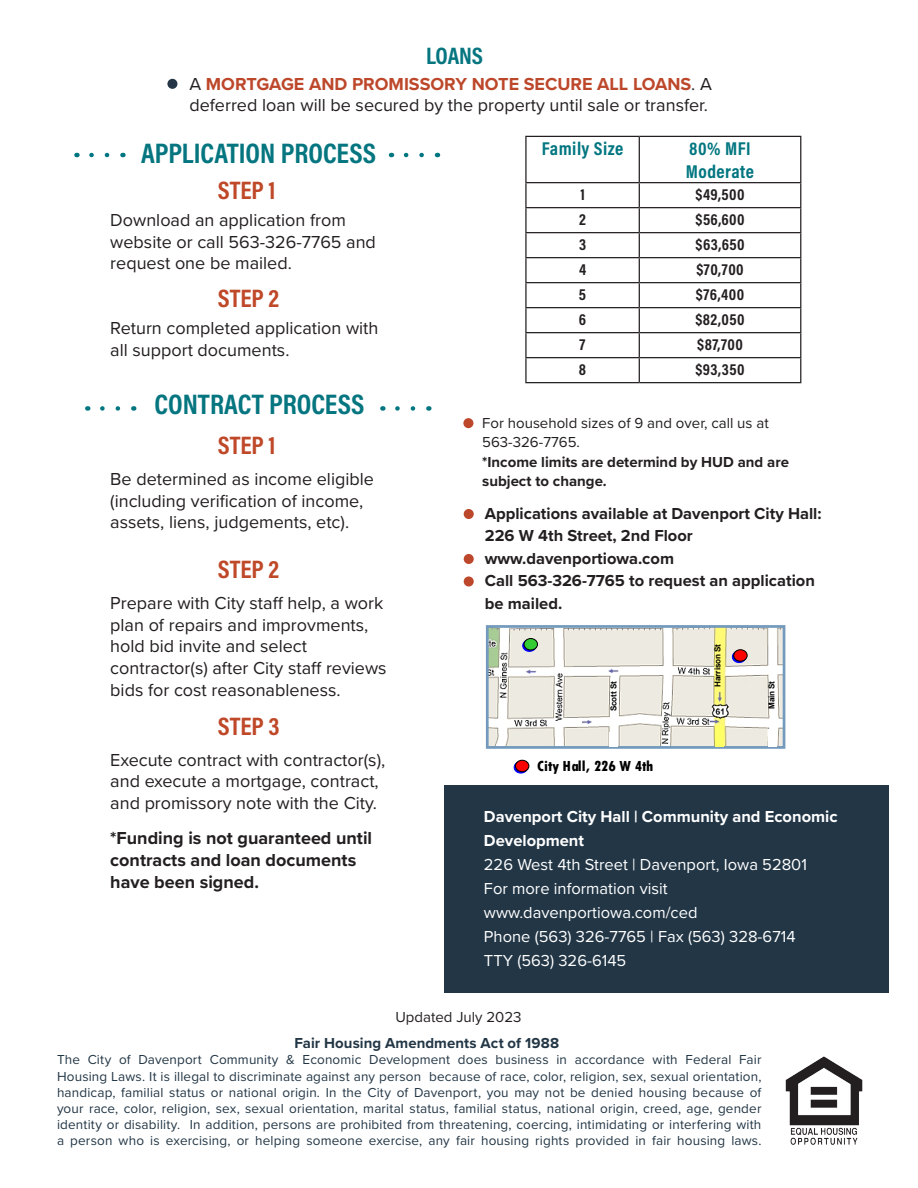
<style>
.page{position:relative;width:918px;height:1188px;background:#fff}
.page>*{position:absolute;margin:0;border:0;box-sizing:border-box;transform-origin:0 0}
.t1{font:700 28.5px "Acumin Pro Cond";color:#057580}
.t2{font:700 25.5px "Acumin Pro Cond";color:#bf4828}
.t3{font:700 24px "Acumin Pro Cond";letter-spacing:-.005em;color:#057580}
.Bottom_Column_Header{font:700 18.75px "Acumin Pro Cond";letter-spacing:.025em;color:#007680}
.t4{font:18px/21.6px "Proxima Nova";color:#231f20}
.t5{font:700 18px/21.6px "Proxima Nova";color:#231f20}
.Body_Text{font:16.5px "Proxima Nova";color:#fff}
.Body_Text-2{font:700 16.5px/22.5px "Proxima Nova";color:#231f20}
.Body_Text-3{font:700 16.5px/24px "Proxima Nova";color:#fff}
.Bottom_Column_Header-2{font:700 16.2px "Acumin Pro Cond";letter-spacing:.025em;color:#231f20}
.t6{font:800 condensed 15.3px "Tw Cen";letter-spacing:-.02em;color:#000}
.Body_Text-4{font:15px "Proxima Nova";color:#231f20}
.Body_Text-5{font:700 15px/19.5px "Proxima Nova";color:#231f20}
.Page_Section_Header{font:700 15px "Proxima Nova";letter-spacing:.005em;color:#223645}
.Page_Section_Header-2{font:13.5px/16.2px "Proxima Nova";letter-spacing:.01em;color:#223645;text-align:justify}
.t7{font:700 8.1px "Arial";letter-spacing:-.04em;color:#000}
.s1{font-weight:700;color:#bd472a}
</style>
<div class="page">
<img style="left:785px;top:1056px;width:78px;height:89px">
<div style="left:444px;top:785px;width:445px;height:207px;background:#223646"></div>
<div style="left:463px;top:418px;width:10px;height:10px;background:#bd472a;border-radius:50%"></div>
<div style="left:167px;top:79px;width:10px;height:10px;background:#253746;border-radius:50%"></div>
<svg style="left:403px;top:153px;width:19px;height:4px"></svg>
<svg style="left:395px;top:406px;width:18px;height:5px"></svg>
<svg style="left:89px;top:153px;width:18px;height:4px"></svg>
<svg style="left:100px;top:406px;width:18px;height:5px"></svg>
<img style="left:490px;top:629px;width:291px;height:116px">
<div style="left:486px;top:625px;width:299px;height:124px;border:3px solid #739abc"></div>
<div style="left:610px;top:732px;width:8px;height:15px;background:#fff"></div>
<div style="left:769px;top:729px;width:8px;height:18px;background:#fff"></div>
<div style="left:716px;top:726px;width:8px;height:21px;background:#ff6"></div>
<svg style="left:732px;top:651px;width:14px;height:12px"></svg>
<div style="left:734px;top:650px;width:13px;height:11px;background:#f00;border-radius:50%"></div>
<div style="left:733px;top:649px;width:15px;height:13px;border:1px solid #000;border-radius:50%"></div>
<svg style="left:522px;top:639px;width:15px;height:13px"></svg>
<div style="left:524px;top:639px;width:13px;height:11px;background:#3c3;border-radius:50%"></div>
<div style="left:524px;top:638px;width:14px;height:13px;border:1px solid #000;border-radius:50%"></div>
<svg style="left:514px;top:761px;width:14px;height:13px"></svg>
<div style="left:515px;top:760px;width:14px;height:12px;background:#f00;border-radius:50%"></div>
<div style="left:515px;top:760px;width:14px;height:12px;border:1px solid #000;border-radius:50%"></div>
<div style="left:464px;top:509px;width:10px;height:10px;background:#bd472a;border-radius:50%"></div>
<div style="left:464px;top:554px;width:10px;height:10px;background:#bd472a;border-radius:50%"></div>
<div style="left:464px;top:576px;width:10px;height:11px;background:#bd472a;border-radius:50%"></div>
<hr style="left:525px;top:136px;width:114px;height:1px;background:#231f20">
<hr style="left:525px;top:137px;width:2px;height:45px;background:#231f20">
<hr style="left:639px;top:136px;width:162px;height:1px;background:#231f20">
<hr style="left:639px;top:137px;width:1px;height:45px;background:#231f20">
<hr style="left:800px;top:137px;width:1px;height:45px;background:#231f20">
<hr style="left:525px;top:182px;width:114px;height:1px;background:#231f20">
<hr style="left:525px;top:183px;width:2px;height:24px;background:#231f20">
<hr style="left:639px;top:182px;width:162px;height:1px;background:#231f20">
<hr style="left:525px;top:207px;width:114px;height:1px;background:#231f20">
<hr style="left:525px;top:208px;width:2px;height:24px;background:#231f20">
<hr style="left:639px;top:207px;width:162px;height:1px;background:#231f20">
<hr style="left:525px;top:232px;width:114px;height:1px;background:#231f20">
<hr style="left:525px;top:233px;width:2px;height:24px;background:#231f20">
<hr style="left:639px;top:232px;width:162px;height:1px;background:#231f20">
<hr style="left:525px;top:257px;width:114px;height:1px;background:#231f20">
<hr style="left:525px;top:258px;width:2px;height:24px;background:#231f20">
<hr style="left:639px;top:257px;width:162px;height:1px;background:#231f20">
<hr style="left:525px;top:282px;width:114px;height:1px;background:#231f20">
<hr style="left:525px;top:283px;width:2px;height:24px;background:#231f20">
<hr style="left:639px;top:282px;width:162px;height:1px;background:#231f20">
<hr style="left:525px;top:307px;width:114px;height:1px;background:#231f20">
<hr style="left:525px;top:308px;width:2px;height:24px;background:#231f20">
<hr style="left:639px;top:307px;width:162px;height:1px;background:#231f20">
<hr style="left:525px;top:332px;width:114px;height:1px;background:#231f20">
<hr style="left:525px;top:333px;width:2px;height:24px;background:#231f20">
<hr style="left:639px;top:332px;width:162px;height:1px;background:#231f20">
<hr style="left:525px;top:357px;width:114px;height:1px;background:#231f20">
<hr style="left:525px;top:358px;width:2px;height:24px;background:#231f20">
<hr style="left:639px;top:357px;width:162px;height:1px;background:#231f20">
<svg style="left:639px;top:183px;width:1px;height:199px"></svg>
<svg style="left:800px;top:183px;width:1px;height:199px"></svg>
<hr style="left:525px;top:382px;width:114px;height:1px;background:#231f20">
<hr style="left:639px;top:382px;width:162px;height:1px;background:#231f20">
<p class="t3" style="left:426px;top:40px;width:59px">LOANS</p>
<p class="t4" style="left:189px;top:72px;width:524px">A <span class="s1">MORTGAGE AND PROMISSORY NOTE SECURE ALL LOANS</span>. A deferred loan will be secured by the property until sale or transfer.</p>
<p class="t1" style="left:141px;top:134px;width:237px">APPLICATION PROCESS</p>
<p class="t2" style="left:218px;top:173px;width:59px">STEP 1</p>
<p class="t4" style="left:110px;top:209px;width:267px">Download an application from website or call 563-326-7765 and request one be mailed.</p>
<p class="t2" style="left:218px;top:281px;width:63px">STEP 2</p>
<p class="t4" style="left:110px;top:317px;width:270px">Return completed application with all support documents.</p>
<p class="t1" style="left:154px;top:386px;width:212px">CONTRACT PROCESS</p>
<p class="t2" style="left:218px;top:428px;width:59px">STEP 1</p>
<p class="t4" style="left:110px;top:467px;width:265px">Be determined as income eligible (including verification of income, assets, liens, judgements, etc).</p>
<p class="t2" style="left:218px;top:553px;width:63px">STEP 2</p>
<p class="t4" style="left:110px;top:592px;width:278px">Prepare with City staff help, a work plan of repairs and improvments, hold bid invite and select contractor(s) after City staff reviews bids for cost reasonableness.</p>
<p class="t2" style="left:218px;top:709px;width:63px">STEP 3</p>
<p class="t4" style="left:110px;top:748px;width:277px">Execute contract with contractor(s), and execute a mortgage, contract, and promissory note with the City.</p>
<p class="t5" style="left:110px;top:827px;width:263px">*Funding is not guaranteed until contracts and loan documents have been signed.</p>
<p class="Bottom_Column_Header" style="left:542px;top:136px;width:83px">Family Size</p>
<p class="Bottom_Column_Header" style="left:689px;top:136px;width:63px">80% MFI</p>
<p class="Bottom_Column_Header" style="left:686px;top:159px;width:70px">Moderate</p>
<p class="Bottom_Column_Header-2" style="left:580px;top:183px;width:6px">1</p>
<p class="Bottom_Column_Header-2" style="left:695px;top:183px;width:51px">$49,500</p>
<p class="Bottom_Column_Header-2" style="left:579px;top:208px;width:8px">2</p>
<p class="Bottom_Column_Header-2" style="left:695px;top:208px;width:51px">$56,600</p>
<p class="Bottom_Column_Header-2" style="left:579px;top:233px;width:9px">3</p>
<p class="Bottom_Column_Header-2" style="left:695px;top:233px;width:51px">$63,650</p>
<p class="Bottom_Column_Header-2" style="left:579px;top:258px;width:9px">4</p>
<p class="Bottom_Column_Header-2" style="left:696px;top:258px;width:49px">$70,700</p>
<p class="Bottom_Column_Header-2" style="left:579px;top:283px;width:9px">5</p>
<p class="Bottom_Column_Header-2" style="left:696px;top:283px;width:50px">$76,400</p>
<p class="Bottom_Column_Header-2" style="left:579px;top:308px;width:9px">6</p>
<p class="Bottom_Column_Header-2" style="left:695px;top:308px;width:51px">$82,050</p>
<p class="Bottom_Column_Header-2" style="left:580px;top:333px;width:7px">7</p>
<p class="Bottom_Column_Header-2" style="left:697px;top:333px;width:47px">$87,700</p>
<p class="Bottom_Column_Header-2" style="left:579px;top:358px;width:9px">8</p>
<p class="Bottom_Column_Header-2" style="left:695px;top:358px;width:51px">$93,350</p>
<p class="Body_Text-4" style="left:482px;top:411px;width:288px">For household sizes of 9 and over, call us at</p>
<p class="Body_Text-4" style="left:482px;top:431px;width:99px">563-326-7765.</p>
<p class="Body_Text-5" style="left:482px;top:451px;width:308px">*Income limits are determind by HUD and are subject to change.</p>
<p class="Body_Text-2" style="left:485px;top:502px;width:338px">Applications available at Davenport City Hall:</p>
<p class="Body_Text-2" style="left:485px;top:524px;width:209px">226 W 4th Street, 2nd Floor</p>
<p class="Body_Text-2" style="left:485px;top:547px;width:191px">www.davenportiowa.com</p>
<p class="Body_Text-2" style="left:485px;top:569px;width:332px">Call 563-326-7765 to request an application be mailed.</p>
<p class="t7" style="left:712px;top:687px;width:44px;rotate:-90deg">Harrison St</p>
<p class="t7" style="left:608px;top:711px;width:32px;rotate:-90deg">Scott St</p>
<p class="t7" style="left:766px;top:709px;width:30px;rotate:-90deg">Main St</p>
<p class="t6" style="left:537px;top:757px;width:118px">City Hall, 226 W 4th</p>
<p class="Body_Text-3" style="left:484px;top:804px;width:355px">Davenport City Hall | Community and Economic<br>Development</p>
<p class="Body_Text" style="left:484px;top:852px;width:325px">226 West 4th Street | Davenport, Iowa 52801</p>
<p class="Body_Text" style="left:484px;top:876px;width:185px">For more information visit</p>
<p class="Body_Text" style="left:484px;top:900px;width:215px">www.davenportiowa.com/ced</p>
<p class="Body_Text" style="left:484px;top:924px;width:313px">Phone (563) 326-7765 | Fax (563) 328-6714</p>
<p class="Body_Text" style="left:484px;top:948px;width:144px">TTY (563) 326-6145</p>
<p class="Body_Text-4" style="left:395px;top:1006px;width:128px">Updated July 2023</p>
<p class="Page_Section_Header" style="left:294px;top:1032px;width:266px">Fair Housing Amendments Act of 1988</p>
<p class="Page_Section_Header-2" style="left:57px;top:1051px;width:706px">The City of Davenport Community &amp; Economic Development does business in accordance with Federal Fair Housing Laws. It is illegal to discriminate against any person because of race, color, religion, sex, sexual orientation, handicap, familial status or national origin. In the City of Davenport, you may not be denied housing because of your race, color, religion, sex, sexual orientation, marital status, familial status, national origin, creed, age, gender identity or disability. In addition, persons are prohibited from threatening, coercing, intimidating or interfering with a person who is exercising, or helping someone exercise, any fair housing rights provided in fair housing laws.</p>
</div>
